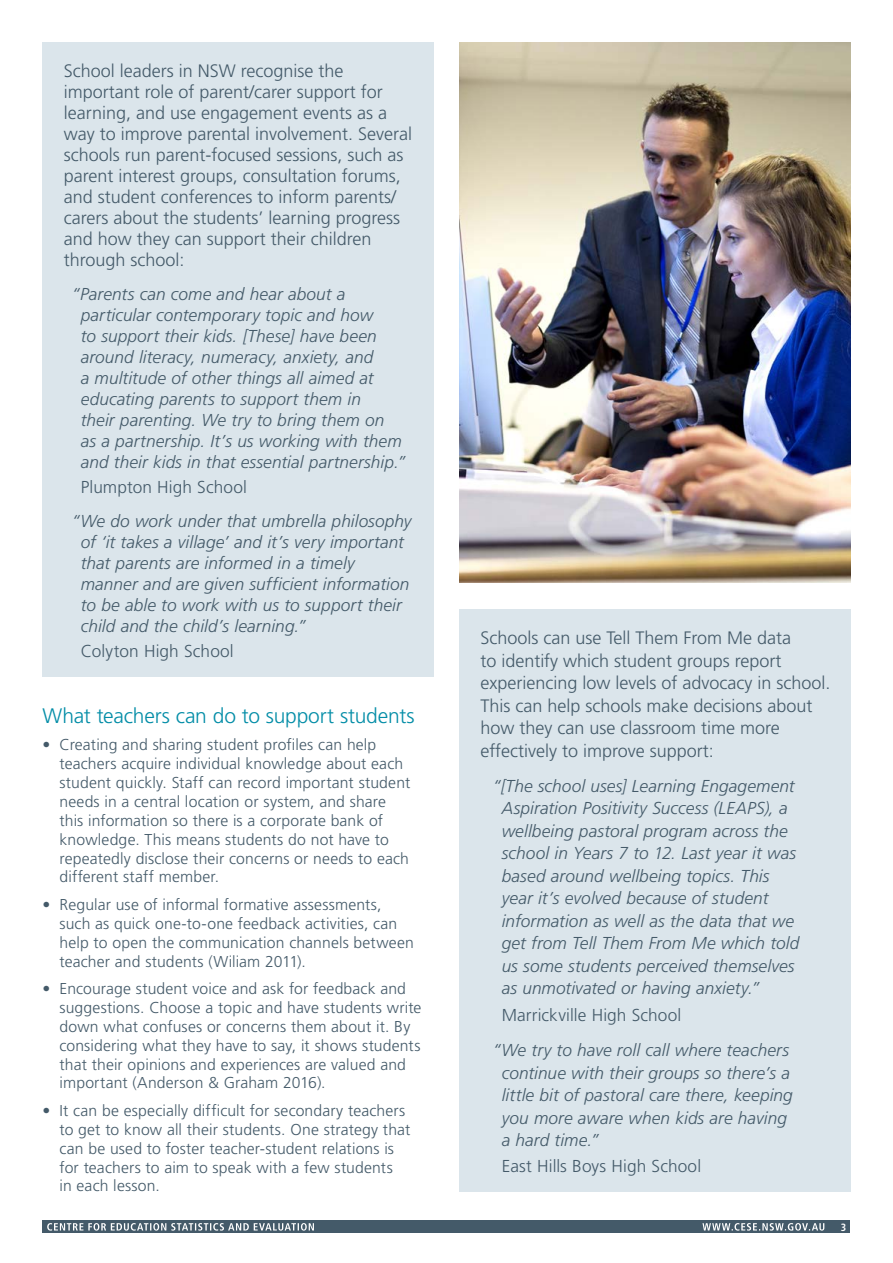
<style>
.page{position:relative;width:893px;height:1263px;background:#fff}
.page>*{position:absolute;margin:0;border:0;box-sizing:border-box;transform-origin:0 0}
.t1{font:300 21px "Frutiger LT Pro";letter-spacing:-.01em;color:#038da7}
.Intro_Paragraph_-_Ch{font:300 18px/21px "Frutiger LT Pro";color:#445a69}
.Quotes{font:italic 300 17.25px/21px "Frutiger LT Pro";letter-spacing:.005em;color:#445a69}
.Quotes-2{font:300 17.25px "Frutiger LT Pro";letter-spacing:.005em;color:#445a69}
.t2{font:300 15.75px/18.9px "Frutiger LT Pro";letter-spacing:.01em;color:#445a69}
.t3{font:700 condensed 10.5px "Frutiger LT Pro";color:#fff}
</style>
<div class="page">
<div style="left:43px;top:43px;width:391px;height:634px;background:#dbe5eb"></div>
<div style="left:459px;top:609px;width:391px;height:583px;background:#dbe5eb"></div>
<div style="left:43px;top:1220px;width:807px;height:13px;background:#445a69"></div>
<svg style="left:47px;top:1223px;width:777px;height:7px"></svg>
<img style="left:459px;top:43px;width:391px;height:540px">
<p class="Intro_Paragraph_-_Ch" style="left:64px;top:61px;width:350px">School leaders in NSW recognise the important role of parent/carer support for learning, and use engagement events as a way to improve parental involvement. Several schools run parent-focused sessions, such as parent interest groups, consultation forums, and student conferences to inform parents/ carers about the students’ learning progress and how they can support their children through school:</p>
<p class="Quotes" style="left:81px;top:284px;width:326px;text-indent:-9px">“Parents can come and hear about a particular contemporary topic and how<br>to support their kids. [These] have been around literacy, numeracy, anxiety, and<br>a multitude of other things all aimed at educating parents to support them in<br>their parenting. We try to bring them on<br>as a partnership. It’s us working with them and their kids in that essential partnership.”</p>
<p class="Quotes-2" style="left:81px;top:477px;width:168px">Plumpton High School</p>
<p class="Quotes" style="left:81px;top:511px;width:332px;text-indent:-9px">“We do work under that umbrella philosophy of ‘it takes a village’ and it’s very important that parents are informed in a timely manner and are given sufficient information to be able to work with us to support their child and the child’s learning.”</p>
<p class="Quotes-2" style="left:81px;top:641px;width:154px">Colyton High School</p>
<h1 class="t1" style="left:43px;top:703px;width:374px">What teachers can do to support students</h1>
<p class="t2" style="left:60px;top:735px;width:352px;text-indent:-17px">• Creating and sharing student profiles can help teachers acquire individual knowledge about each student quickly. Staff can record important student needs in a central location or system, and share this information so there is a corporate bank of knowledge. This means students do not have to repeatedly disclose their concerns or needs to each different staff member.</p>
<p class="t2" style="left:60px;top:895px;width:356px;text-indent:-17px">• Regular use of informal formative assessments, such as quick one-to-one feedback activities, can help to open the communication channels between teacher and students (Wiliam 2011).</p>
<p class="t2" style="left:60px;top:979px;width:363px;text-indent:-17px">• Encourage student voice and ask for feedback and suggestions. Choose a topic and have students write down what confuses or concerns them about it. By considering what they have to say, it shows students that their opinions and experiences are valued and important (Anderson &amp; Graham 2016).</p>
<p class="t2" style="left:60px;top:1101px;width:352px;text-indent:-17px">• It can be especially difficult for secondary teachers to get to know all their students. One strategy that can be used to foster teacher-student relations is for teachers to aim to speak with a few students<br>in each lesson.</p>
<p class="Intro_Paragraph_-_Ch" style="left:480px;top:627px;width:352px;line-height:22.5px">Schools can use Tell Them From Me data<br>to identify which student groups report experiencing low levels of advocacy in school.<br>This can help schools make decisions about how they can use classroom time more effectively to improve support:</p>
<p class="Quotes" style="left:502px;top:775px;width:299px;line-height:22.5px;text-indent:-9px">“[The school uses] Learning Engagement Aspiration Positivity Success (LEAPS), a wellbeing pastoral program across the school in Years 7 to 12. Last year it was based around wellbeing topics. This year it’s evolved because of student information as well as the data that we get from Tell Them From Me which told us some students perceived themselves as unmotivated or having anxiety.”</p>
<p class="Quotes-2" style="left:502px;top:1005px;width:181px">Marrickville High School</p>
<p class="Quotes" style="left:502px;top:1039px;width:293px;line-height:22.5px;text-indent:-9px">“We try to have roll call where teachers continue with their groups so there’s a little bit of pastoral care there, keeping you more aware when kids are having a hard time.”</p>
<p class="Quotes-2" style="left:502px;top:1155px;width:201px">East Hills Boys High School</p>
<p class="t3" style="left:841px;top:1221px;width:7px">3</p>
</div>
